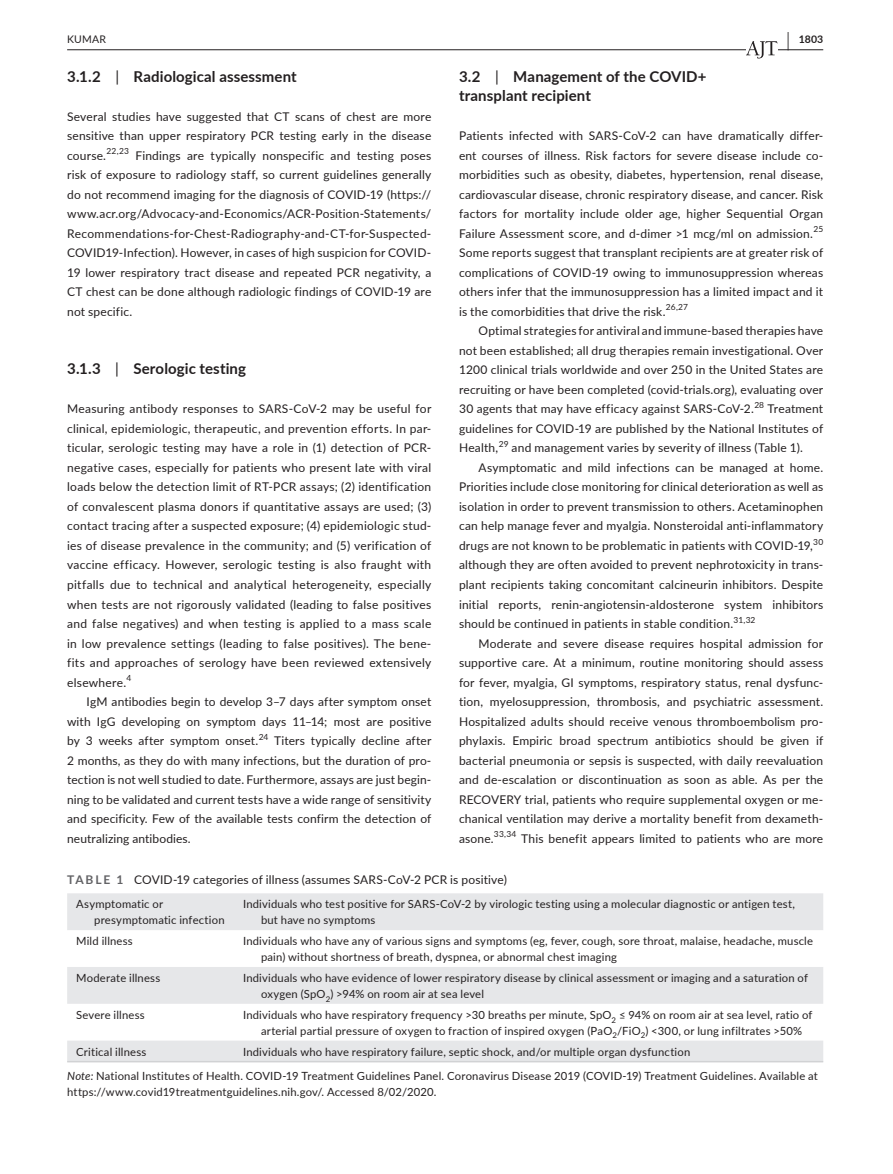
<style>
.page{position:relative;width:893px;height:1174px;background:#fff}
.page>*{position:absolute;margin:0;border:0;box-sizing:border-box;transform-origin:0 0}
.t1{font:700 15px/19.5px "Lato";letter-spacing:.01em;color:#231f20}
.t2{font:12px/19.5px "Lato";letter-spacing:.015em;color:#231f20;text-align:justify}
.t3{font:11.25px/15.8px "Lato";letter-spacing:.015em;color:#231f20}
.t4{font:10.5px "Lato";letter-spacing:.02em;color:#231f20}
.t5{font:700 10.5px "Lato";color:#231f20}
.t6{font:8.4px "Lato";letter-spacing:.01em;color:#231f20}
.s1{font-size:19.5px}
.s2{font-weight:400}
.s3{font-weight:700;color:#636366}
.s4{font-style:italic}
</style>
<div class="page">
<hr style="left:67px;top:49px;width:756px;height:1px;background:#231f20">
<svg style="left:746px;top:41px;width:31px;height:17px"></svg>
<svg style="left:67px;top:893px;width:756px;height:168px;fill:#e6e7e9"></svg>
<hr style="left:67px;top:1061px;width:167px;height:1px;background:#d1d2d4">
<hr style="left:234px;top:1061px;width:589px;height:1px;background:#d1d2d4">
<p class="t4" style="left:67px;top:32px;width:40px">KUMAR</p>
<p class="t5" style="left:787px;top:32px;width:37px"><span class="s1">|</span> 1803</p>
<p class="t1" style="left:67px;top:66px;width:231px">3.1.2 <span class="s2">|</span> Radiological assessment</p>
<p class="t2" style="left:67px;top:106px;width:366px">Several studies have suggested that CT scans of chest are more sensitive than upper respiratory PCR testing early in the disease course.</p>
<p class="t1" style="left:459px;top:66px;width:249px">3.2 <span class="s2">|</span> Management of the COVID+ transplant recipient</p>
<p class="t2" style="left:459px;top:126px;width:366px">Patients infected with SARS-CoV-2 can have dramatically differ&shy;ent courses of illness. Risk factors for severe disease include co&shy;morbidities such as obesity, diabetes, hypertension, renal disease, cardiovascular disease, chronic respiratory disease, and cancer. Risk factors for mortality include older age, higher Sequential Organ Failure Assessment score, and d-dimer &gt;1 mcg/ml on admission.</p>
<p class="t6" style="left:107px;top:145px;width:24px">22,23</p>
<p class="t2" style="left:67px;top:145px;width:366px;text-indent:68px">Findings are typically nonspecific and testing poses risk of exposure to radiology staff, so current guidelines generally do not recommend imaging for the diagnosis of COVID-19 (https:// www.acr.org/Advocacy-and-Economics/ACR-Position-Statements/ Recommendations-for-Chest-Radiography-and-CT-for-Suspected-COVID19-Infection). However, in cases of high suspicion for COVID-19 lower respiratory tract disease and repeated PCR negativity, a CT chest can be done although radiologic findings of COVID-19 are not specific.</p>
<p class="t6" style="left:813px;top:223px;width:11px">25</p>
<p class="t2" style="left:459px;top:243px;width:366px">Some reports suggest that transplant recipients are at greater risk of complications of COVID-19 owing to immunosuppression whereas others infer that the immunosuppression has a limited impact and it is the comorbidities that drive the risk.</p>
<p class="t6" style="left:666px;top:301px;width:24px">26,27</p>
<p class="t2" style="left:459px;top:321px;width:366px;text-indent:20px">Optimal strategies for antiviral and immune-based therapies have not been established; all drug therapies remain investigational. Over 1200 clinical trials worldwide and over 250 in the United States are recruiting or have been completed (covid-trials.org), evaluating over 30 agents that may have efficacy against SARS-CoV-2.</p>
<p class="t1" style="left:67px;top:358px;width:180px">3.1.3 <span class="s2">|</span> Serologic testing</p>
<p class="t2" style="left:67px;top:399px;width:366px">Measuring antibody responses to SARS-CoV-2 may be useful for clinical, epidemiologic, therapeutic, and prevention efforts. In par&shy;ticular, serologic testing may have a role in (1) detection of PCR&shy;negative cases, especially for patients who present late with viral loads below the detection limit of RT-PCR assays; (2) identification of convalescent plasma donors if quantitative assays are used; (3) contact tracing after a suspected exposure; (4) epidemiologic stud&shy;ies of disease prevalence in the community; and (5) verification of vaccine efficacy. However, serologic testing is also fraught with pitfalls due to technical and analytical heterogeneity, especially when tests are not rigorously validated (leading to false positives and false negatives) and when testing is applied to a mass scale in low prevalence settings (leading to false positives). The bene&shy;fits and approaches of serology have been reviewed extensively elsewhere.</p>
<p class="t6" style="left:754px;top:399px;width:11px">28</p>
<p class="t2" style="left:459px;top:399px;width:366px;text-indent:309px">Treatment guidelines for COVID-19 are published by the National Institutes of Health,</p>
<p class="t6" style="left:499px;top:438px;width:11px">29</p>
<p class="t2" style="left:512px;top:438px;width:293px">and management varies by severity of illness (Table 1).</p>
<p class="t2" style="left:478px;top:457px;width:346px">Asymptomatic and mild infections can be managed at home.</p>
<p class="t2" style="left:459px;top:477px;width:366px">Priorities include close monitoring for clinical deterioration as well as</p>
<p class="t2" style="left:459px;top:496px;width:366px">isolation in order to prevent transmission to others. Acetaminophen</p>
<p class="t2" style="left:459px;top:516px;width:366px">can help manage fever and myalgia. Nonsteroidal anti-inflammatory</p>
<p class="t2" style="left:459px;top:535px;width:355px">drugs are not known to be problematic in patients with COVID-19,</p>
<p class="t6" style="left:813px;top:535px;width:12px">30</p>
<p class="t2" style="left:459px;top:555px;width:366px">although they are often avoided to prevent nephrotoxicity in trans&shy;plant recipients taking concomitant calcineurin inhibitors. Despite initial reports, renin-angiotensin-aldosterone system inhibitors should be continued in patients in stable condition.</p>
<p class="t6" style="left:733px;top:613px;width:23px">31,32</p>
<p class="t2" style="left:459px;top:633px;width:366px;text-indent:20px">Moderate and severe disease requires hospital admission for supportive care. At a minimum, routine monitoring should assess for fever, myalgia, GI symptoms, respiratory status, renal dysfunc&shy;tion, myelosuppression, thrombosis, and psychiatric assessment.<br>Hospitalized adults should receive venous thromboembolism pro&shy;phylaxis. Empiric broad spectrum antibiotics should be given if bacterial pneumonia or sepsis is suspected, with daily reevaluation and de-escalation or discontinuation as soon as able. As per the RECOVERY trial, patients who require supplemental oxygen or me&shy;chanical ventilation may derive a mortality benefit from dexameth&shy;asone.<sup>33,34</sup> This benefit appears limited to patients who are more</p>
<p class="t2" style="left:67px;top:869px;width:441px"><span class="s3">TABLE 1</span> COVID-19 categories of illness (assumes SARS-CoV-2 PCR is positive)</p>
<p class="t3" style="left:94px;top:896px;width:132px;text-indent:-18px">Asymptomatic or presymptomatic infection</p>
<p class="t3" style="left:261px;top:896px;width:535px;text-indent:-18px">Individuals who test positive for SARS-CoV-2 by virologic testing using a molecular diagnostic or antigen test, but have no symptoms</p>
<p class="t3" style="left:76px;top:932px;width:58px">Mild illness</p>
<p class="t3" style="left:261px;top:932px;width:553px;text-indent:-18px">Individuals who have any of various signs and symptoms (eg, fever, cough, sore throat, malaise, headache, muscle pain) without shortness of breath, dyspnea, or abnormal chest imaging</p>
<p class="t3" style="left:76px;top:969px;width:86px">Moderate illness</p>
<p class="t3" style="left:261px;top:969px;width:548px;text-indent:-18px">Individuals who have evidence of lower respiratory disease by clinical assessment or imaging and a saturation of oxygen (SpO<sub>2</sub>) &gt;94% on room air at sea level</p>
<p class="t3" style="left:76px;top:1006px;width:70px">Severe illness</p>
<p class="t3" style="left:261px;top:1006px;width:553px;text-indent:-18px">Individuals who have respiratory frequency &gt;30 breaths per minute, SpO<sub>2</sub> ≤ 94% on room air at sea level, ratio of arterial partial pressure of oxygen to fraction of inspired oxygen (PaO<sub>2</sub>/FiO<sub>2</sub>) &lt;300, or lung infiltrates &gt;50%</p>
<p class="t3" style="left:76px;top:1043px;width:72px">Critical illness</p>
<p class="t3" style="left:243px;top:1043px;width:449px">Individuals who have respiratory failure, septic shock, and/or multiple organ dysfunction</p>
<p class="t3" style="left:67px;top:1068px;width:752px"><span class="s4">Note:</span> National Institutes of Health. COVID-19 Treatment Guidelines Panel. Coronavirus Disease 2019 (COVID-19) Treatment Guidelines. Available at https://www.covid19treatmentguidelines.nih.gov/. Accessed 8/02/2020.</p>
<p class="t6" style="left:126px;top:672px;width:6px">4</p>
<p class="t2" style="left:67px;top:691px;width:366px;text-indent:20px">IgM antibodies begin to develop 3–7 days after symptom onset with IgG developing on symptom days 11–14; most are positive by 3 weeks after symptom onset.</p>
<p class="t6" style="left:259px;top:730px;width:11px">24</p>
<p class="t2" style="left:67px;top:730px;width:366px;text-indent:207px">Titers typically decline after 2 months, as they do with many infections, but the duration of pro&shy;tection is not well studied to date. Furthermore, assays are just begin&shy;ning to be validated and current tests have a wide range of sensitivity and specificity. Few of the available tests confirm the detection of neutralizing antibodies.</p>
</div>
